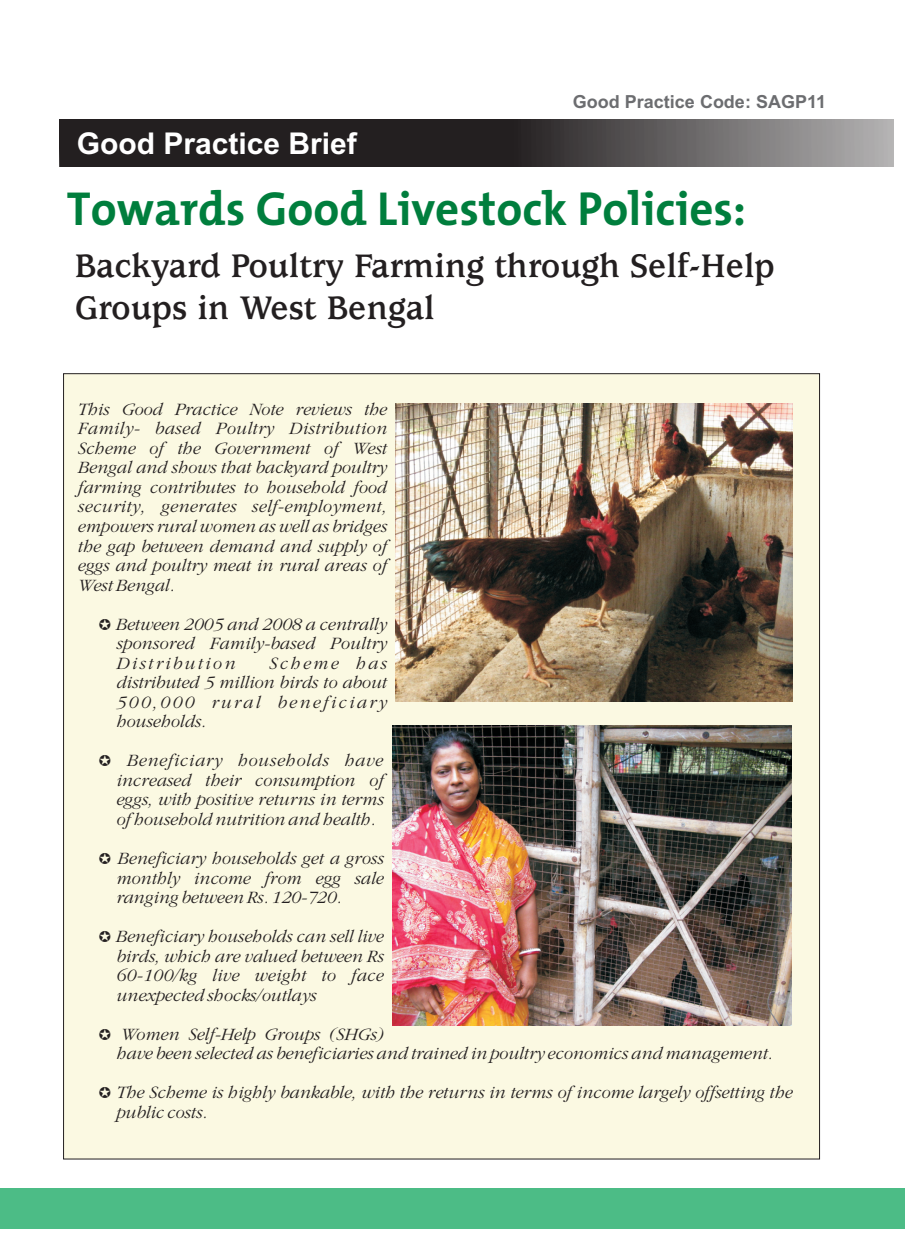
<style>
.page{position:relative;width:918px;height:1242px;background:#fff}
.page>*{position:absolute;margin:0;border:0;box-sizing:border-box;transform-origin:0 0}
.t1{font:48px "The Mix Bold Plain";color:#007e3d}
.t2{font:700 36px/42px "Usherwood";color:#231f20}
.t3{font:700 30px "Arial";color:#fff}
.t4{font:italic 300 18px/19.5px "Garamond";color:#231f20;text-align:justify}
.t5{font:700 18px "Arial";color:#6c6d70}
</style>
<div class="page">
<svg style="left:59px;top:119px;width:834px;height:48px;background:#454142"></svg>
<div style="left:63px;top:373px;width:757px;height:786px;background:#fbf9e2"></div>
<div style="left:0;top:1188px;width:905px;height:41px;background:#4cbc86"></div>
<img style="left:396px;top:403px;width:397px;height:298px">
<img style="left:392px;top:726px;width:400px;height:299px">
<svg style="left:100px;top:619px;width:11px;height:11px"></svg>
<svg style="left:100px;top:755px;width:11px;height:11px"></svg>
<svg style="left:100px;top:853px;width:11px;height:11px"></svg>
<svg style="left:100px;top:931px;width:11px;height:11px"></svg>
<svg style="left:100px;top:1029px;width:11px;height:11px"></svg>
<svg style="left:100px;top:1087px;width:11px;height:11px"></svg>
<h3 class="t3" style="left:77px;top:132px;width:282px">Good Practice Brief</h3>
<p class="t5" style="left:573px;top:95px;width:255px">Good Practice Code: SAGP11</p>
<h1 class="t1" style="left:67px;top:168px;width:681px">Towards Good Livestock Policies:</h1>
<h2 class="t2" style="left:75px;top:248px;width:702px">Backyard Poultry Farming through Self-Help<br>Groups in West Bengal</h2>
<p class="t4" style="left:78px;top:401px;width:311px">This Good Practice Note reviews the Family- based Poultry Distribution Scheme of the Government of West Bengal and shows that backyard poultry farming contributes to household food security, generates self-employment, empowers rural women as well as bridges the gap between demand and supply of eggs and poultry meat in rural areas of West Bengal.</p>
<p class="t4" style="left:116px;top:615px;width:273px">Between 2005 and 2008 a centrally sponsored Family-based Poultry Distribution</p>
<p class="t4" style="left:116px;top:654px;width:272px;text-indent:153px">Scheme has distributed 5 million birds to about 500,000 rural beneficiary households.</p>
<p class="t4" style="left:116px;top:752px;width:269px;text-align:center">Beneficiary households have increased their consumption of eggs, with positive returns in terms of household nutrition and health.</p>
<p class="t4" style="left:116px;top:850px;width:269px">Beneficiary households get a gross monthly income from egg sale ranging between Rs. 120-720.</p>
<p class="t4" style="left:116px;top:928px;width:270px">Beneficiary households can sell live birds, which are valued between Rs 60-100/kg live weight to face unexpected shocks/outlays</p>
<p class="t4" style="left:116px;top:1026px;width:658px">Women Self-Help Groups (SHGs)<br>have been selected as beneficiaries and trained in poultry economics and management.</p>
<p class="t4" style="left:116px;top:1084px;width:678px">The Scheme is highly bankable, with the returns in terms of income largely offsetting the public costs.</p>
</div>
